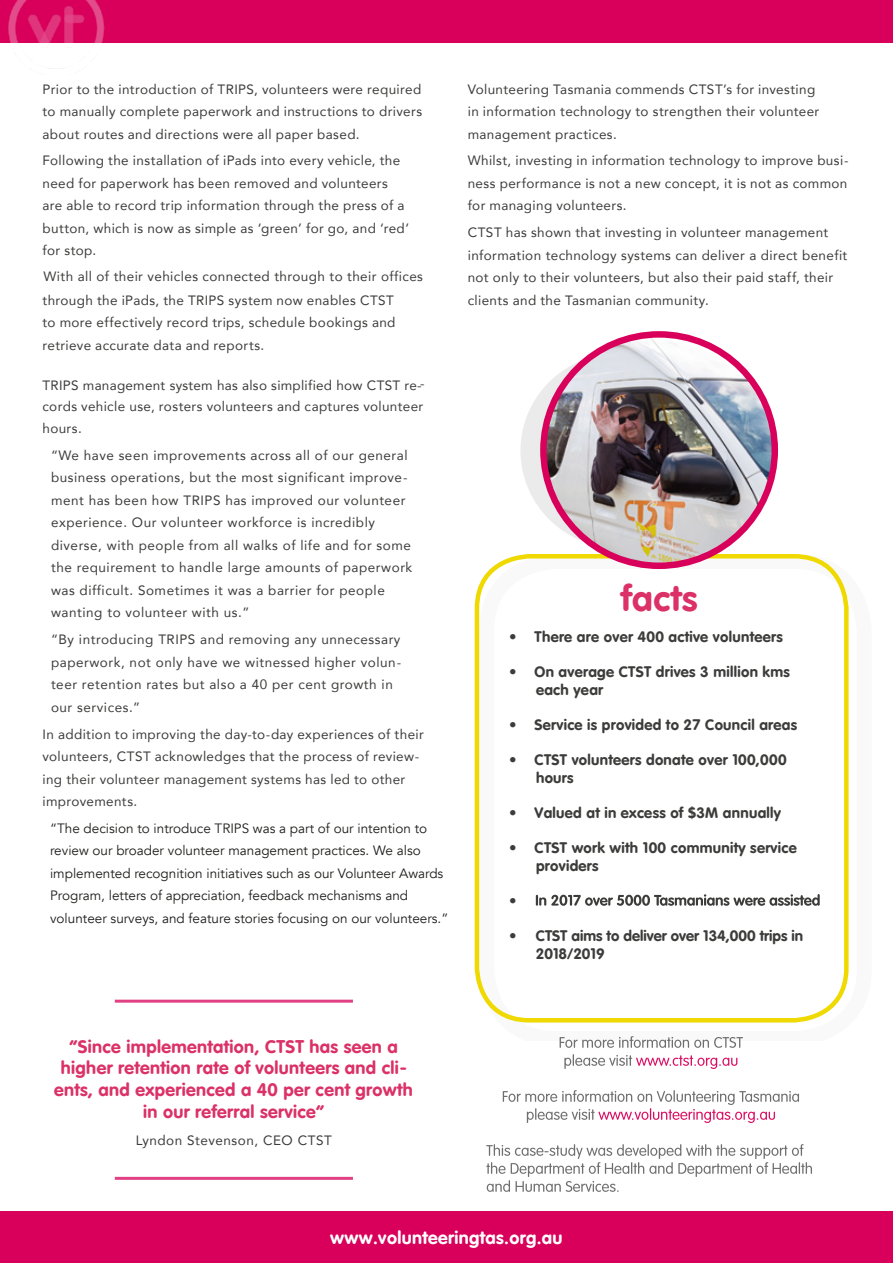
<style>
.page{position:relative;width:893px;height:1263px;background:#fff}
.page>*{position:absolute;margin:0;border:0;box-sizing:border-box;transform-origin:0 0}
.t1{font:36px "VAG Rounded Bold";letter-spacing:.02em;color:#db3167}
.t2{font:18px/21.9px "VAG Rounded Bold";letter-spacing:.02em;color:#db3167;text-align:center}
.t3{font:18px "VAG Rounded Bold";letter-spacing:.02em;color:#fff}
.t4{font:15px/18px "VAG Rounded Bold";letter-spacing:.02em;color:#3c3c3b}
.t5{font:15px/18px "VAG Rounded Bold";color:#3c3c3b}
.t6{font:13.5px/22.5px "Avenir";letter-spacing:.03em;color:#3c3c3b}
.t7{font:13.5px/22.5px "Avenir";color:#1d1d1b}
</style>
<div class="page">
<div style="left:479px;top:554px;width:393px;height:492px;border:15px solid #d8d8d8;border-radius:70px"></div>
<svg style="left:520px;top:353px;width:199px;height:195px;background:#e9d0da"></svg>
<div style="left:0;top:0;width:893px;height:43px;background:#d8005b"></div>
<hr style="left:115px;top:1177px;width:238px;height:3px;background:#d8005b">
<hr style="left:115px;top:1000px;width:238px;height:3px;background:#d8005b">
<div style="left:475px;top:554px;width:374px;height:468px;border:4px solid #efd900;border-radius:52px"></div>
<img style="left:543px;top:334px;width:232px;height:232px;border-radius:116px">
<div style="left:540px;top:331px;width:238px;height:238px;border:6px solid #d8005b;border-radius:50%"></div>
<div style="left:0;top:1212px;width:893px;height:51px;background:#d8005b"></div>
<img style="left:8px;top:0;width:97px;height:70px">
<div style="left:455px;top:1042px;width:392px;height:151px;background:#fff"></div>
<svg style="left:486px;top:1144px;width:326px;height:48px"></svg>
<svg style="left:503px;top:1090px;width:296px;height:33px"></svg>
<svg style="left:564px;top:1054px;width:173px;height:15px"></svg>
<svg style="left:560px;top:1036px;width:183px;height:12px"></svg>
<svg style="left:536px;top:894px;width:284px;height:12px"></svg>
<p class="t6" style="left:43px;top:77px;width:381px;text-align:justify">Prior to the introduction of TRIPS, volunteers were required to manually complete paperwork and instructions to drivers about routes and directions were all paper based.</p>
<p class="t6" style="left:43px;top:149px;width:368px">Following the installation of iPads into every vehicle, the need for paperwork has been removed and volunteers are able to record trip information through the press of a button, which is now as simple as ‘green’ for go, and ‘red’ for stop.</p>
<p class="t6" style="left:43px;top:288px;width:353px">through the iPads, the TRIPS system now enables CTST</p>
<p class="t6" style="left:44px;top:265px;width:381px">With all of their vehicles connected through to their offices</p>
<p class="t6" style="left:43px;top:311px;width:354px">to more effectively record trips, schedule bookings and retrieve accurate data and reports.</p>
<p class="t6" style="left:43px;top:374px;width:381px">TRIPS management system has also simplified how CTST re-</p>
<p class="t6" style="left:51px;top:415px;width:358px;line-height:26.7px;text-indent:-9px">hours.<br>“We have seen improvements across all of our general</p>
<p class="t6" style="left:51px;top:466px;width:363px">business operations, but the most significant improve&shy;ment has been how TRIPS has improved our volunteer experience. Our volunteer workforce is incredibly diverse, with people from all walks of life and for some the requirement to handle large amounts of paperwork was difficult. Sometimes it was a barrier for people wanting to volunteer with us.”</p>
<p class="t6" style="left:51px;top:628px;width:352px">“By introducing TRIPS and removing any unnecessary paperwork, not only have we witnessed higher volun&shy;teer retention rates but also a 40 per cent growth in our services.”</p>
<p class="t6" style="left:43px;top:722px;width:383px">In addition to improving the day-to-day experiences of their volunteers, CTST acknowledges that the process of review&shy;ing their volunteer management systems has led to other improvements.</p>
<p class="t6" style="left:43px;top:372px;width:383px;text-align:right">-<br>cords vehicle use, rosters volunteers and captures volunteer</p>
<p class="t7" style="left:50px;top:817px;width:400px">“The decision to introduce TRIPS was a part of our intention to review our broader volunteer management practices. We also implemented recognition initiatives such as our Volunteer Awards Program, letters of appreciation, feedback mechanisms and volunteer surveys, and feature stories focusing on our volunteers.”</p>
<p class="t6" style="left:468px;top:77px;width:353px">Volunteering Tasmania commends CTST’s for investing in information technology to strengthen their volunteer management practices.</p>
<p class="t6" style="left:468px;top:149px;width:382px;text-align:justify">Whilst, investing in information technology to improve busi&shy;ness performance is not a new concept, it is not as common for managing volunteers.</p>
<p class="t6" style="left:468px;top:221px;width:362px">CTST has shown that investing in volunteer management</p>
<p class="t6" style="left:468px;top:266px;width:367px">not only to their volunteers, but also their paid staff, their</p>
<p class="t6" style="left:468px;top:244px;width:381px">information technology systems can deliver a direct benefit</p>
<p class="t6" style="left:468px;top:288px;width:243px">clients and the Tasmanian community.</p>
<h1 class="t1" style="left:621px;top:577px;width:78px">facts</h1>
<p class="t4" style="left:509px;top:627px;width:275px">• There are over 400 active volunteers</p>
<p class="t4" style="left:536px;top:662px;width:255px;text-indent:-27px">• On average CTST drives 3 million kms each year</p>
<p class="t4" style="left:509px;top:715px;width:290px">• Service is provided to 27 Council areas</p>
<p class="t4" style="left:536px;top:750px;width:252px;text-indent:-27px">• CTST volunteers donate over 100,000 hours</p>
<p class="t4" style="left:509px;top:803px;width:273px">• Valued at in excess of $3M annually</p>
<p class="t4" style="left:536px;top:838px;width:262px;text-indent:-27px">• CTST work with 100 community service providers</p>
<p class="t4" style="left:509px;top:926px;width:9px">•</p>
<p class="t5" style="left:536px;top:926px;width:269px">CTST aims to deliver over 134,000 trips in<br>2018/2019</p>
<h2 class="t2" style="left:54px;top:1035px;width:360px">“Since implementation, CTST has seen a higher retention rate of volunteers and cli&shy;ents, and experienced a 40 per cent growth in our referral service”</h2>
<p class="t6" style="left:136px;top:1129px;width:198px">Lyndon Stevenson, CEO CTST</p>
<h2 class="t3" style="left:330px;top:1227px;width:234px">www.volunteeringtas.org.au</h2>
</div>
